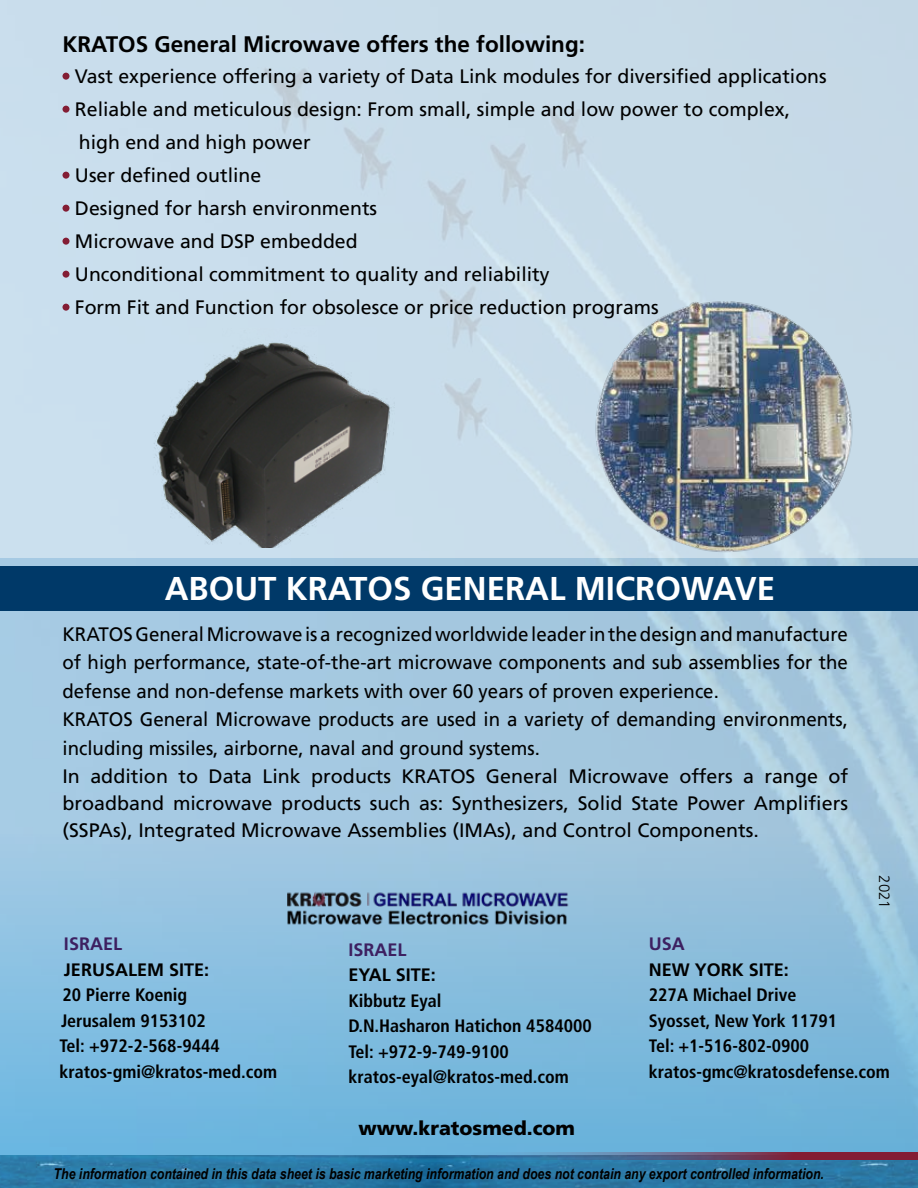
<style>
.page{position:relative;width:918px;height:1188px;background:#fff}
.page>*{position:absolute;margin:0;border:0;box-sizing:border-box;transform-origin:0 0}
.t1{font:700 33px "Frutiger LT Com";color:#fff}
.t2{font:700 22.5px "Frutiger LT Com";color:#000}
.t3{font:19.5px/33px "Frutiger LT Com";color:#000}
.t4{font:19.5px "Frutiger LT Com";color:#000;scale:.96 1}
.t5{font:900 19.5px "Frutiger LT Com";color:#000}
.t6{font:700 condensed 18px/25.5px "Frutiger LT Com";color:#000}
.t7{font:700 18px "Frutiger LT Com";color:#000}
.t8{font:700 18px "Frutiger LT Com";color:#3d2061}
.t9{font:italic 700 15px "Arial Narrow";color:#000}
.t10{font:300 15px "Frutiger LT Com";color:#000}
</style>
<div class="page">
<div style="left:0;top:566px;width:918px;height:45px;background:#003968"></div>
<div style="left:0;top:0;width:918px;height:558px;background:#c9ddeb"></div>
<div style="left:63px;top:73px;width:7px;height:7px;background:#831d34;border-radius:50%"></div>
<div style="left:63px;top:106px;width:7px;height:7px;background:#831d34;border-radius:50%"></div>
<div style="left:63px;top:172px;width:7px;height:7px;background:#831d34;border-radius:50%"></div>
<div style="left:63px;top:205px;width:7px;height:7px;background:#831d34;border-radius:50%"></div>
<div style="left:63px;top:238px;width:7px;height:7px;background:#831d34;border-radius:50%"></div>
<div style="left:63px;top:271px;width:7px;height:7px;background:#831d34;border-radius:50%"></div>
<div style="left:63px;top:304px;width:7px;height:7px;background:#831d34;border-radius:50%"></div>
<img style="left:154px;top:342px;width:236px;height:206px">
<img style="left:589px;top:286px;width:287px;height:280px">
<div style="left:0;top:832px;width:918px;height:356px;background:linear-gradient(to bottom,#a5c8e0,#61b0dc)"></div>
<img style="left:0;top:1155px;width:299px;height:33px">
<img style="left:299px;top:1155px;width:619px;height:33px">
<svg style="left:453px;top:1152px;width:465px;height:8px;background:#635576"></svg>
<img style="left:287px;top:889px;width:287px;height:37px">
<p class="t2" style="left:63px;top:31px;width:524px">KRATOS General Microwave offers the following:</p>
<p class="t3" style="left:75px;top:59px;width:753px">Vast experience offering a variety of Data Link modules for diversified applications Reliable and meticulous design: From small, simple and low power to complex, high end and high power<br>User defined outline<br>Designed for harsh environments<br>Microwave and DSP embedded<br>Unconditional commitment to quality and reliability<br>Form Fit and Function for obsolesce or price reduction programs</p>
<h1 class="t1" style="left:165px;top:569px;width:612px">ABOUT KRATOS GENERAL MICROWAVE</h1>
<p class="t4" style="left:63px;top:622px;width:820px">KRATOSGeneralMicrowaveisa recognizedworldwideleaderinthedesignandmanufacture</p>
<p class="t4" style="left:63px;top:651px;width:820px">of high performance, state-of-the-art microwave components and sub assemblies for the</p>
<p class="t4" style="left:63px;top:679px;width:685px">defense and non-defense markets with over 60 years of proven experience.</p>
<p class="t4" style="left:63px;top:708px;width:820px">KRATOS General Microwave products are used in a variety of demanding environments,</p>
<p class="t4" style="left:63px;top:736px;width:499px">including missiles, airborne, naval and ground systems.</p>
<p class="t3" style="left:828px;top:760px;width:21px">of</p>
<p class="t3" style="left:679px;top:760px;width:55px">offers</p>
<p class="t3" style="left:90px;top:760px;width:79px">addition</p>
<p class="t3" style="left:263px;top:760px;width:40px">Link</p>
<p class="t3" style="left:311px;top:760px;width:81px">products</p>
<p class="t3" style="left:486px;top:760px;width:74px">General</p>
<p class="t3" style="left:568px;top:760px;width:102px">Microwave</p>
<p class="t3" style="left:401px;top:760px;width:76px">KRATOS</p>
<p class="t3" style="left:63px;top:763px;width:787px;line-height:27px">In<br>broadband microwave products such as: Synthesizers, Solid State Power Amplifiers (SSPAs ,) Integrated Microwave Assemblies (IMAs ,) and Control Components.</p>
<p class="t3" style="left:208px;top:760px;width:45px">Data</p>
<p class="t3" style="left:178px;top:760px;width:21px">to</p>
<p class="t3" style="left:743px;top:760px;width:12px">a</p>
<p class="t3" style="left:764px;top:760px;width:55px">range</p>
<p class="t10" style="left:893px;top:875px;width:35px;rotate:90deg">2021</p>
<p class="t8" style="left:64px;top:934px;width:60px">ISRAEL</p>
<p class="t7" style="left:64px;top:959px;width:147px">JERUSALEM SITE:</p>
<p class="t6" style="left:60px;top:982px;width:219px">20 Pierre Koenig<br>Jerusalem 9153102<br>Tel: +972-2-568-9444 kratos-gmi@kratos-med.com</p>
<p class="t8" style="left:349px;top:939px;width:60px">ISRAEL</p>
<p class="t7" style="left:349px;top:964px;width:89px">EYAL SITE:</p>
<p class="t6" style="left:349px;top:988px;width:245px">Kibbutz Eyal<br>N.D .Hasharon Hatichon 4584000<br>Tel: +972-9-749-9100 kratos-eyal@kratos-med.com</p>
<p class="t5" style="left:358px;top:1116px;width:218px">www.kratosmed.com</p>
<p class="t8" style="left:649px;top:934px;width:37px">USA</p>
<p class="t7" style="left:649px;top:959px;width:142px">NEW YORK SITE:</p>
<p class="t6" style="left:649px;top:982px;width:243px">227A Michael Drive<br>Syosset, New York 11791<br>Tel: +1-516-802-0900 kratos-gmc@kratosdefense.com</p>
<p class="t9" style="left:54px;top:1163px;width:772px">The information contained in this data sheet is basic marketing information and does not contain any export controlled information.</p>
</div>
